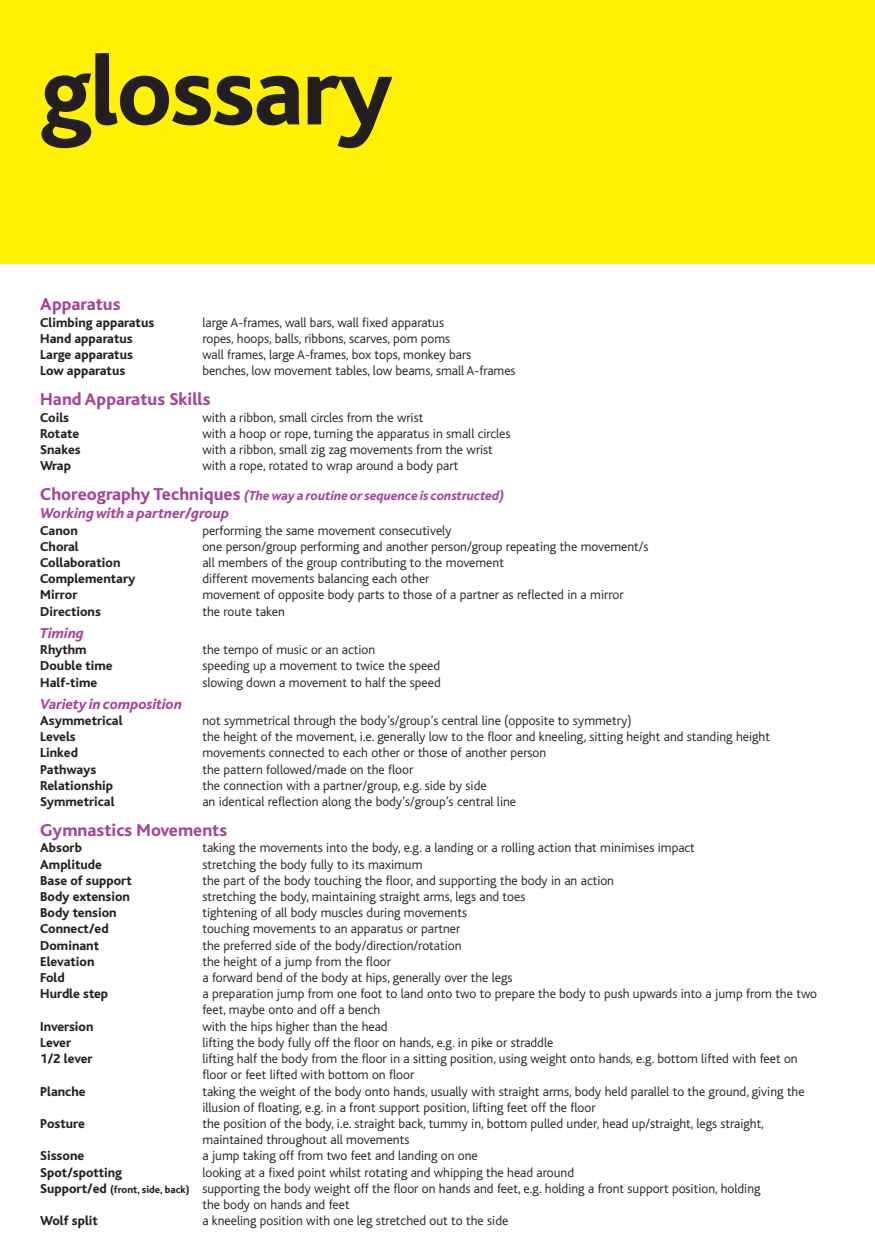
<style>
.page{position:relative;width:875px;height:1257px;background:#fff}
.page>*{position:absolute;margin:0;border:0;box-sizing:border-box;transform-origin:0 0}
.t1{font:800 100.5px "Bliss";letter-spacing:-.02em;color:#231f20}
.t2{font:800 18px "Bliss";color:#a54499}
.t3{font:italic 800 15px "Bliss";color:#a54499}
.t4{font:300 13.5px/16.2px "Bliss";color:#231f20}
.t5{font:800 13.5px "Bliss";color:#231f20}
.t6{font:italic 800 13.5px "Bliss";color:#a54499}
.s1{font-style:normal;font-size:18px}
.s2{font-weight:800}
.s3{font-weight:800;font-size:10.5px}
</style>
<div class="page">
<div style="left:0;top:0;width:874px;height:264px;background:#fff101"></div>
<h1 class="t1" style="left:40px;top:39px;width:354px">glossary</h1>
<h2 class="t2" style="left:40px;top:295px;width:82px">Apparatus</h2>
<p class="t5" style="left:40px;top:315px;width:115px">Climbing apparatus</p>
<p class="t4" style="left:202px;top:314px;width:243px">large A-frames, wall bars, wall fixed apparatus</p>
<p class="t5" style="left:40px;top:331px;width:94px">Hand apparatus</p>
<p class="t4" style="left:202px;top:330px;width:249px">ropes, hoops, balls, ribbons, scarves, pom poms</p>
<p class="t5" style="left:40px;top:347px;width:94px">Large apparatus</p>
<p class="t4" style="left:202px;top:347px;width:270px">wall frames, large A-frames, box tops, monkey bars</p>
<p class="t5" style="left:40px;top:364px;width:86px">Low apparatus</p>
<p class="t4" style="left:202px;top:363px;width:315px">benches, low movement tables, low beams, small A-frames</p>
<h2 class="t2" style="left:40px;top:390px;width:172px">Hand Apparatus Skills</h2>
<p class="t5" style="left:40px;top:410px;width:30px">Coils</p>
<p class="t4" style="left:202px;top:409px;width:222px">with a ribbon, small circles from the wrist</p>
<p class="t5" style="left:40px;top:426px;width:40px">Rotate</p>
<p class="t4" style="left:202px;top:425px;width:309px">with a hoop or rope, turning the apparatus in small circles</p>
<p class="t5" style="left:40px;top:442px;width:42px">Snakes</p>
<p class="t4" style="left:202px;top:441px;width:292px">with a ribbon, small zig zag movements from the wrist</p>
<p class="t5" style="left:40px;top:459px;width:32px">Wrap</p>
<p class="t4" style="left:202px;top:458px;width:257px">with a rope, rotated to wrap around a body part</p>
<p class="t6" style="left:40px;top:489px;width:466px"><span class="s1">Choreography Techniques</span> (The way a routine or sequence is constructed)</p>
<p class="t3" style="left:40px;top:505px;width:190px">Working with a partner/group</p>
<p class="t5" style="left:40px;top:523px;width:39px">Canon</p>
<p class="t4" style="left:202px;top:522px;width:251px">performing the same movement consecutively</p>
<p class="t5" style="left:40px;top:539px;width:40px">Choral</p>
<p class="t4" style="left:202px;top:538px;width:447px">one person/group performing and another person/group repeating the movement/s</p>
<p class="t5" style="left:40px;top:555px;width:82px">Collaboration</p>
<p class="t4" style="left:202px;top:554px;width:303px">all members of the group contributing to the movement</p>
<p class="t5" style="left:40px;top:571px;width:97px">Complementary</p>
<p class="t4" style="left:202px;top:571px;width:228px">different movements balancing each other</p>
<p class="t5" style="left:40px;top:588px;width:39px">Mirror</p>
<p class="t4" style="left:202px;top:587px;width:422px">movement of opposite body parts to those of a partner as reflected in a mirror</p>
<p class="t5" style="left:40px;top:604px;width:62px">Directions</p>
<p class="t4" style="left:202px;top:603px;width:84px">the route taken</p>
<p class="t3" style="left:40px;top:625px;width:45px">Timing</p>
<p class="t5" style="left:40px;top:642px;width:48px">Rhythm</p>
<p class="t4" style="left:202px;top:641px;width:174px">the tempo of music or an action</p>
<p class="t5" style="left:40px;top:658px;width:74px">Double time</p>
<p class="t4" style="left:202px;top:658px;width:239px">speeding up a movement to twice the speed</p>
<p class="t5" style="left:40px;top:675px;width:59px">Half-time</p>
<p class="t4" style="left:202px;top:674px;width:240px">slowing down a movement to half the speed</p>
<p class="t3" style="left:40px;top:696px;width:143px">Variety in composition</p>
<p class="t5" style="left:40px;top:713px;width:84px">Asymmetrical</p>
<p class="t4" style="left:202px;top:712px;width:431px">not symmetrical through the body’s/group’s central line (opposite to symmetry)</p>
<p class="t5" style="left:40px;top:729px;width:37px">Levels</p>
<p class="t4" style="left:202px;top:728px;width:569px">the height of the movement, i.e. generally low to the floor and kneeling, sitting height and standing height</p>
<p class="t5" style="left:40px;top:746px;width:39px">Linked</p>
<p class="t4" style="left:202px;top:745px;width:345px">movements connected to each other or those of another person</p>
<p class="t5" style="left:40px;top:762px;width:57px">Pathways</p>
<p class="t4" style="left:202px;top:761px;width:212px">the pattern followed/made on the floor</p>
<p class="t5" style="left:40px;top:778px;width:74px">Relationship</p>
<p class="t4" style="left:202px;top:777px;width:286px">the connection with a partner/group, e.g. side by side</p>
<p class="t5" style="left:40px;top:794px;width:76px">Symmetrical</p>
<p class="t4" style="left:202px;top:793px;width:315px">an identical reflection along the body’s/group’s central line</p>
<h2 class="t2" style="left:40px;top:820px;width:188px">Gymnastics Movements</h2>
<p class="t5" style="left:40px;top:840px;width:43px">Absorb</p>
<p class="t4" style="left:202px;top:840px;width:494px">taking the movements into the body, e.g. a landing or a rolling action that minimises impact</p>
<p class="t5" style="left:40px;top:857px;width:63px">Amplitude</p>
<p class="t4" style="left:202px;top:856px;width:221px">stretching the body fully to its maximum</p>
<p class="t5" style="left:40px;top:873px;width:93px">Base of support</p>
<p class="t4" style="left:202px;top:872px;width:413px">the part of the body touching the floor, and supporting the body in an action</p>
<p class="t5" style="left:40px;top:889px;width:91px">Body extension</p>
<p class="t4" style="left:202px;top:888px;width:324px">stretching the body, maintaining straight arms, legs and toes</p>
<p class="t5" style="left:40px;top:905px;width:78px">Body tension</p>
<p class="t4" style="left:202px;top:904px;width:266px">tightening of all body muscles during movements</p>
<p class="t5" style="left:40px;top:921px;width:70px">Connect/ed</p>
<p class="t4" style="left:202px;top:921px;width:259px">touching movements to an apparatus or partner</p>
<p class="t5" style="left:40px;top:938px;width:60px">Dominant</p>
<p class="t4" style="left:202px;top:937px;width:260px">the preferred side of the body/direction/rotation</p>
<p class="t5" style="left:40px;top:954px;width:56px">Elevation</p>
<p class="t4" style="left:202px;top:953px;width:190px">the height of a jump from the floor</p>
<p class="t5" style="left:40px;top:970px;width:26px">Fold</p>
<p class="t4" style="left:202px;top:969px;width:311px">a forward bend of the body at hips, generally over the legs</p>
<p class="t5" style="left:40px;top:986px;width:69px">Hurdle step</p>
<p class="t4" style="left:202px;top:985px;width:616px">a preparation jump from one foot to land onto two to prepare the body to push upwards into a jump from the two feet, maybe onto and off a bench</p>
<p class="t5" style="left:40px;top:1019px;width:55px">Inversion</p>
<p class="t4" style="left:202px;top:1018px;width:187px">with the hips higher than the head</p>
<p class="t5" style="left:40px;top:1035px;width:32px">Lever</p>
<p class="t4" style="left:202px;top:1034px;width:352px">lifting the body fully off the floor on hands, e.g. in pike or straddle</p>
<p class="t5" style="left:40px;top:1051px;width:54px">1/2 lever</p>
<p class="t4" style="left:202px;top:1050px;width:597px">lifting half the body from the floor in a sitting position, using weight onto hands, e.g. bottom lifted with feet on floor or feet lifted with bottom on floor</p>
<p class="t5" style="left:40px;top:1083px;width:47px">Planche</p>
<p class="t4" style="left:202px;top:1083px;width:603px">taking the weight of the body onto hands, usually with straight arms, body held parallel to the ground, giving the illusion of floating, e.g. in a front support position, lifting feet off the floor</p>
<p class="t5" style="left:40px;top:1116px;width:46px">Posture</p>
<p class="t4" style="left:202px;top:1115px;width:563px">the position of the body, i.e. straight back, tummy in, bottom pulled under, head up/straight, legs straight, maintained throughout all movements</p>
<p class="t5" style="left:40px;top:1148px;width:45px">Sissone</p>
<p class="t4" style="left:202px;top:1147px;width:277px">a jump taking off from two feet and landing on one</p>
<p class="t5" style="left:40px;top:1164px;width:83px">Spot/spotting</p>
<p class="t4" style="left:202px;top:1164px;width:373px">looking at a fixed point whilst rotating and whipping the head around</p>
<p class="t4" style="left:40px;top:1180px;width:721px"><span class="s2">Support/ed</span> <span class="s3">(front, side, back)</span> supporting the body weight off the floor on hands and feet, e.g. holding a front support position, holding</p>
<p class="t4" style="left:202px;top:1196px;width:149px">the body on hands and feet</p>
<p class="t5" style="left:40px;top:1213px;width:59px">Wolf split</p>
<p class="t4" style="left:202px;top:1212px;width:307px">a kneeling position with one leg stretched out to the side</p>
</div>
